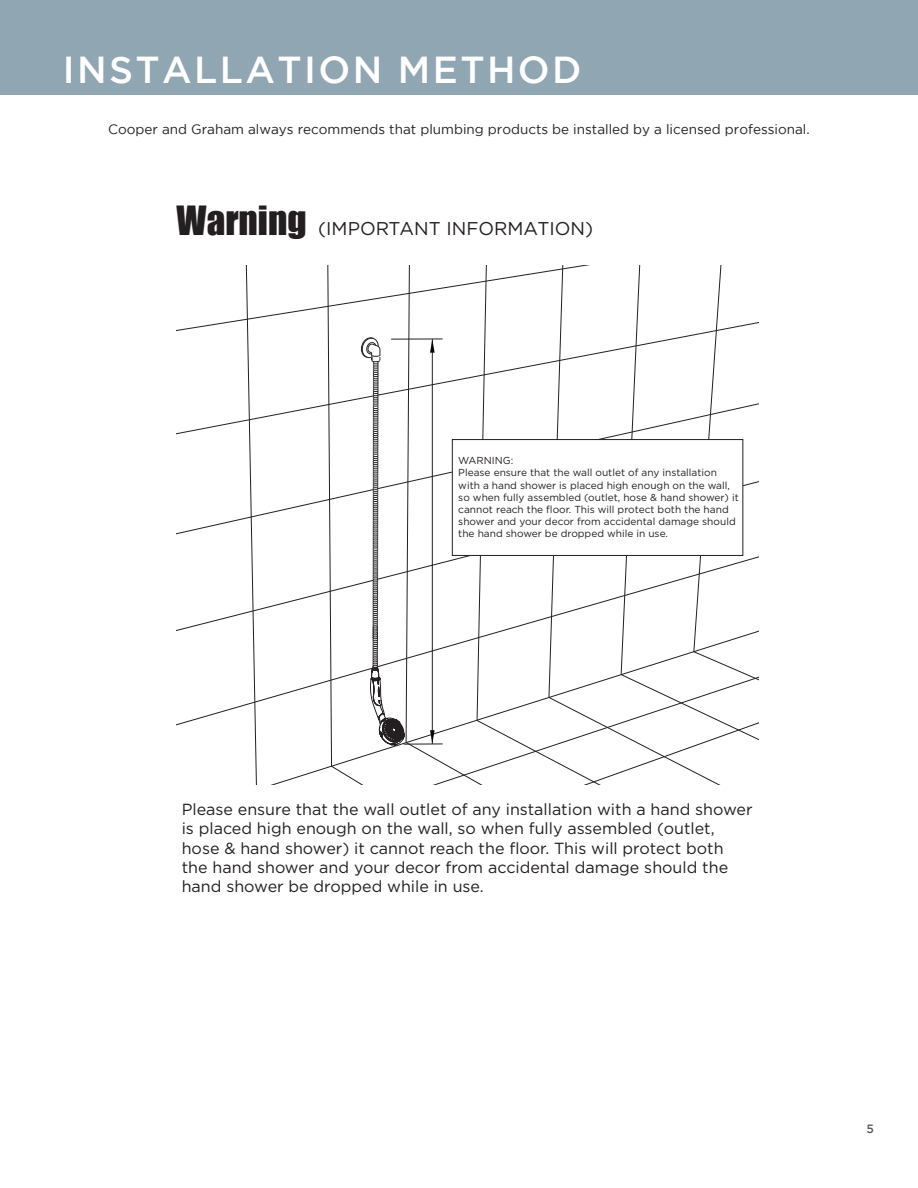
<style>
.page{position:relative;width:918px;height:1188px;background:#fff}
.page>*{position:absolute;margin:0;border:0;box-sizing:border-box;transform-origin:0 0}
.Dimension-品名{font:500 37.5px "Gotham";letter-spacing:.065em;color:#fff}
.t1{font:37.05px "Impact";color:#231f20}
.t2{font:18.45px "Gotham";color:#231f20}
.t3{font:16.05px/19.4px "Gotham";color:#231f20}
.t4{font:13.5px "Gotham";color:#231f20}
.t5{font:500 12px "Gotham";color:#58595c}
.t6{font:10.2px/12.1px "Gotham";color:#231f20}
</style>
<div class="page">
<div style="left:0;top:0;width:918px;height:94px;background:#90a6b3"></div>
<svg style="left:177px;top:266px;width:582px;height:518px"></svg>
<p class="Dimension-品名" style="left:63px;top:48px;width:520px">INSTALLATION METHOD</p>
<h3 class="t4" style="left:108px;top:122px;width:703px">Cooper and Graham always recommends that plumbing products be installed by a licensed professional.</h3>
<p class="t1" style="left:177px;top:192px;width:132px">Warning</p>
<p class="t2" style="left:318px;top:217px;width:276px">(IMPORTANT INFORMATION)</p>
<p class="t6" style="left:458px;top:454px;width:282px">WARNING:<br>Please ensure that the wall outlet of any installation with a hand shower is placed high enough on the wall, so when fully assembled (outlet, hose &amp; hand shower) it cannot reach the floor. This will protect both the hand shower and your decor from accidental damage should the hand shower be dropped while in use.</p>
<p class="t3" style="left:182px;top:799px;width:572px">Please ensure that the wall outlet of any installation with a hand shower is placed high enough on the wall, so when fully assembled (outlet, hose &amp; hand shower) it cannot reach the floor. This will protect both the hand shower and your decor from accidental damage should the hand shower be dropped while in use.</p>
<p class="t5" style="left:866px;top:1122px;width:9px">5</p>
</div>
